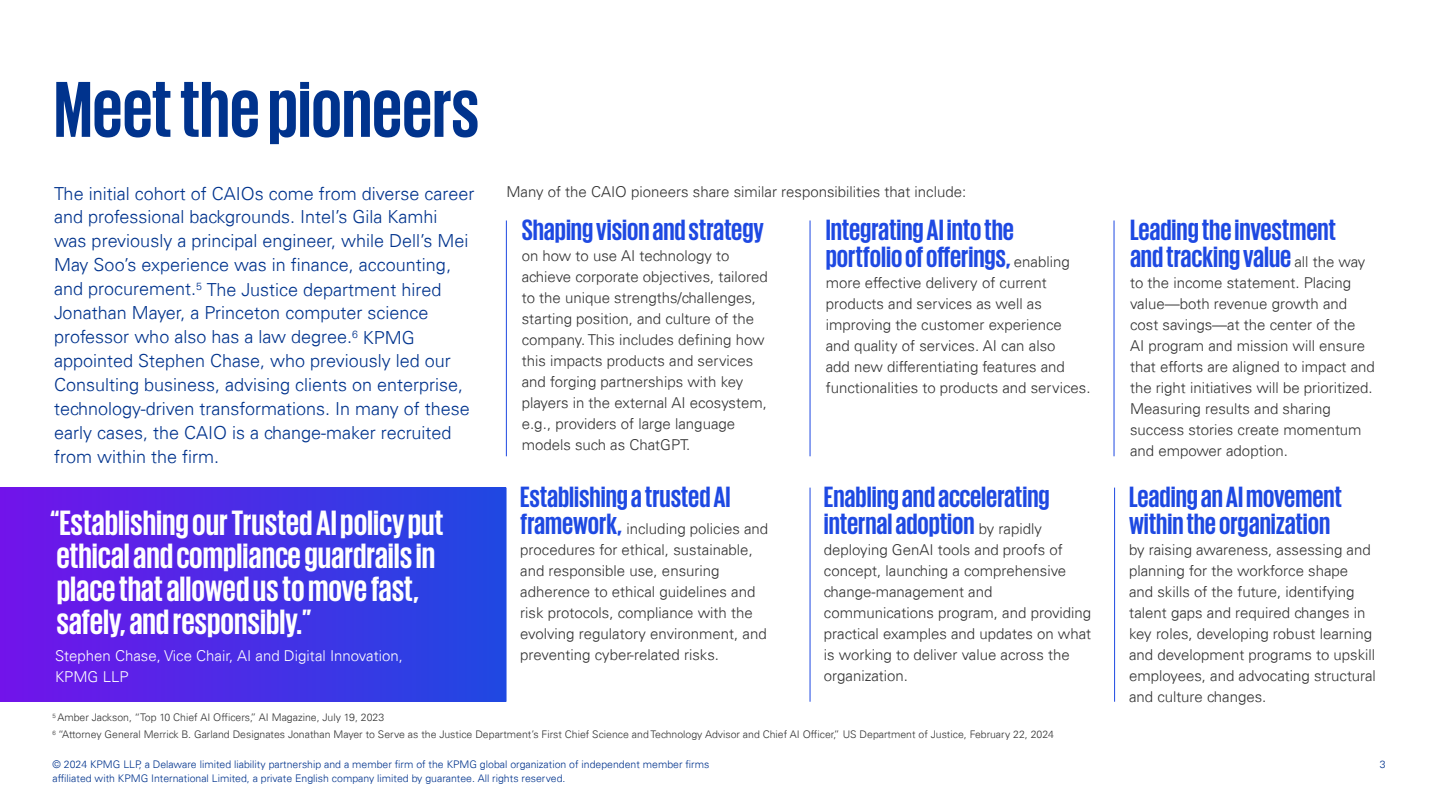
<style>
.page{position:relative;width:1440px;height:810px;background:#fff}
.page>*{position:absolute;margin:0;border:0;box-sizing:border-box;transform-origin:0 0}
.t1{font:700 81px "KPMG";color:#00338d}
.t2{font:700 36px/33px "KPMG";color:#fff}
.t3{font:700 30px/27px "KPMG";color:#1e49e2}
.t4{font:300 18px/24px "Univers 45";color:#00338d}
.t5{font:300 15px/21px "Univers 45";color:#333}
.t6{font:300 15px/21px "Univers 45";color:#fff}
.t7{font:300 10.5px/17.1px "Univers 45";color:#333}
.t8{font:300 10.5px "Univers 45";color:#00338d}
.s1{font-family:"Univers 45";font-weight:300;font-size:15px;color:#333}
.s2{font-family:"KPMG";font-weight:700;font-size:30px;color:#1e49e2}
</style>
<div class="page">
<div style="left:0;top:487px;width:506px;height:215px;background:linear-gradient(to right,#7213ea,#1f48e2)"></div>
<hr style="left:506px;top:220px;width:1px;height:236px;background:#1e49e2">
<hr style="left:809px;top:488px;width:1px;height:214px;background:#1e49e2">
<hr style="left:809px;top:220px;width:1px;height:236px;background:#1e49e2">
<hr style="left:506px;top:488px;width:1px;height:214px;background:#1e49e2">
<hr style="left:1113px;top:220px;width:1px;height:236px;background:#1e49e2">
<hr style="left:1114px;top:488px;width:1px;height:214px;background:#1e49e2">
<h1 class="t1" style="left:54px;top:69px;width:427px">Meet the pioneers</h1>
<p class="t4" style="left:54px;top:181px;width:422px">The initial cohort of CAIOs come from diverse career</p>
<p class="t5" style="left:506px;top:181px;width:461px">Many of the CAIO pioneers share similar responsibilities that include:</p>
<p class="t4" style="left:54px;top:205px;width:417px">and professional backgrounds. Intel’s Gila Kamhi was previously a principal engineer, while Dell’s Mei May Soo’s experience was in finance, accounting, and procurement.<sup>5</sup> The Justice department hired Jonathan Mayer, a Princeton computer science professor who also has a law degree.<sup>6</sup> KPMG appointed Stephen Chase, who previously led our Consulting business, advising clients on enterprise, technology-driven transformations. In many of these early cases, the CAIO is a change-maker recruited from within the firm.</p>
<h3 class="t3" style="left:522px;top:216px;width:244px">Shaping vision and strategy</h3>
<h3 class="t3" style="left:826px;top:216px;width:245px">Integrating AI into the portfolio of offerings, <span class="s1">enabling</span></h3>
<p class="t5" style="left:826px;top:272px;width:266px">more effective delivery of current products and services as well as improving the customer experience<br>and quality of services. AI can also<br>add new differentiating features and functionalities to products and services.</p>
<p class="t5" style="left:522px;top:245px;width:248px">on how to use AI technology to achieve corporate objectives, tailored to the unique strengths/challenges, starting position, and culture of the company. This includes defining how this impacts products and services and forging partnerships with key players in the external AI ecosystem, e.g., providers of large language models such as ChatGPT.</p>
<h2 class="t2" style="left:50px;top:505px;width:395px">“Establishing our Trusted AI policy put ethical and compliance guardrails in place that allowed us to move fast, safely, and responsibly.”</h2>
<p class="t6" style="left:55px;top:645px;width:349px">Stephen Chase, Vice Chair, AI and Digital Innovation,<br>KPMG LLP</p>
<h3 class="t3" style="left:520px;top:483px;width:212px">Establishing a trusted AI</h3>
<p class="t5" style="left:520px;top:518px;width:249px"><span class="s2">framework,</span> including policies and procedures for ethical, sustainable, and responsible use, ensuring adherence to ethical guidelines and risk protocols, compliance with the evolving regulatory environment, and preventing cyber-related risks.</p>
<h3 class="t3" style="left:824px;top:483px;width:227px">Enabling and accelerating internal adoption <span class="s1">by rapidly</span></h3>
<p class="t5" style="left:824px;top:539px;width:269px">deploying GenAI tools and proofs of concept, launching a comprehensive change-management and communications program, and providing practical examples and updates on what is working to deliver value across the organization.</p>
<h3 class="t3" style="left:1130px;top:216px;width:237px">Leading the investment and tracking value <span class="s1">all the way</span></h3>
<p class="t5" style="left:1130px;top:272px;width:246px">to the income statement. Placing value—both revenue growth and cost savings—at the center of the<br>AI program and mission will ensure that efforts are aligned to impact and the right initiatives will be prioritized.<br>Measuring results and sharing success stories create momentum and empower adoption.</p>
<h3 class="t3" style="left:1129px;top:483px;width:214px">Leading an AI movement within the organization</h3>
<p class="t5" style="left:1129px;top:539px;width:248px">by raising awareness, assessing and planning for the workforce shape and skills of the future, identifying talent gaps and required changes in key roles, developing robust learning and development programs to upskill employees, and advocating structural and culture changes.</p>
<p class="t7" style="left:52px;top:709px;width:1003px"><sup>5</sup> Amber Jackson, “Top 10 Chief AI Officers,” AI Magazine, July 19, 2023<br><sup>6</sup> “Attorney General Merrick B. Garland Designates Jonathan Mayer to Serve as the Justice Department’s First Chief Science and Technology Advisor and Chief AI Officer,” US Department of Justice, February 22, 2024</p>
<p class="t8" style="left:52px;top:758px;width:658px">© 2024 KPMG LLP, a Delaware limited liability partnership and a member firm of the KPMG global organization of independent member firms</p>
<p class="t8" style="left:1380px;top:758px;width:7px">3</p>
<p class="t8" style="left:52px;top:772px;width:514px">affiliated with KPMG International Limited, a private English company limited by guarantee. All rights reserved.</p>
</div>
